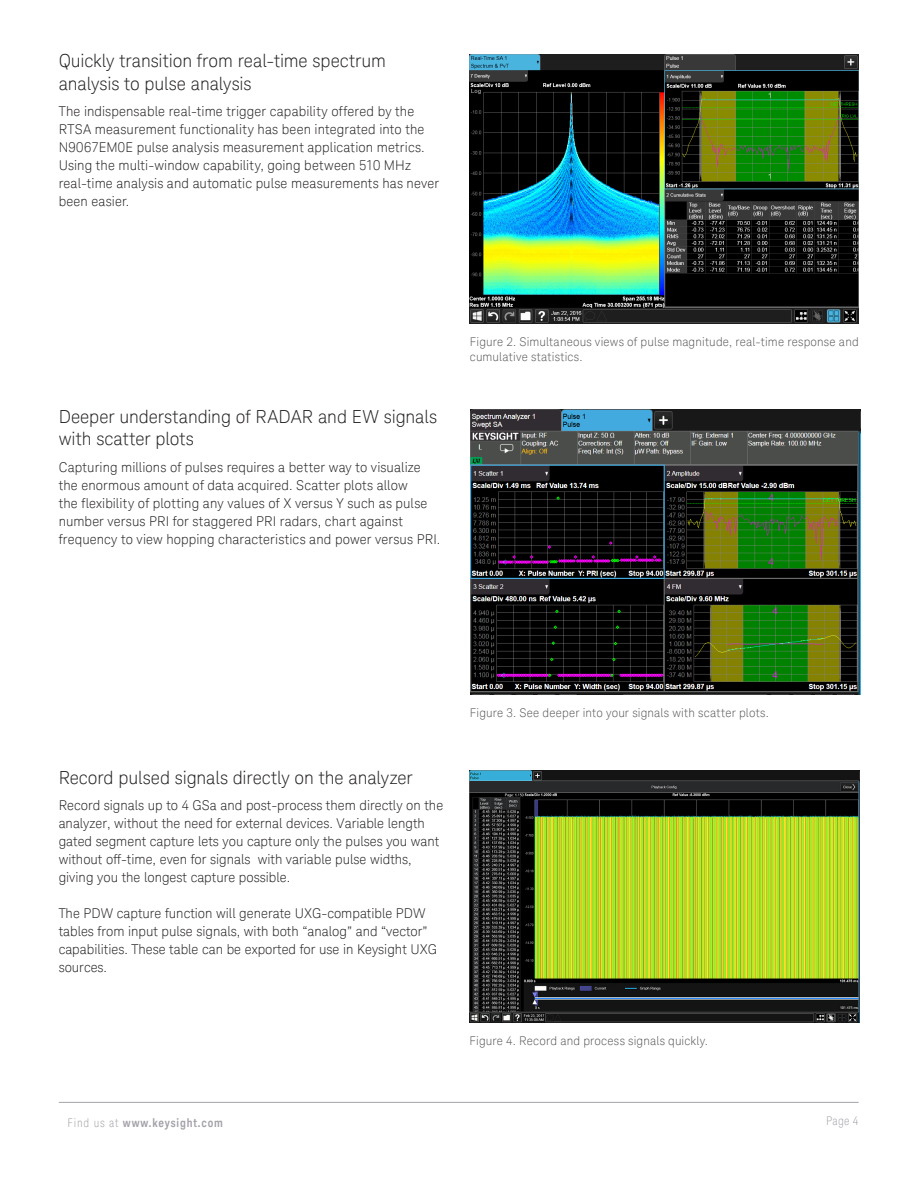
<style>
.page{position:relative;width:918px;height:1188px;background:#fff}
.page>*{position:absolute;margin:0;border:0;box-sizing:border-box;transform-origin:0 0}
.K_Heading_3{font:300 18px/22.5px "Keysight Sans";letter-spacing:-.005em;color:#231f20}
.K_Body_Text{font:300 13.5px/18px "Keysight Sans";letter-spacing:.005em;color:#231f20}
.K_Diagrams_and_Figur{font:300 12px/15px "Keysight Sans";letter-spacing:.015em;color:#57585a}
.t1{font:700 12px "Keysight Sans Condensed";letter-spacing:.07em;color:#a4a1a9}
.t2{font:300 condensed 12px "Keysight Sans";color:#a4a1a9}
.s1{font-family:"Keysight Sans";font-weight:300;font-stretch:condensed}
</style>
<div class="page">
<hr style="left:59px;top:1102px;width:800px;height:1px;background:#a4a1a9">
<img style="left:470px;top:54px;width:389px;height:269px">
<img style="left:470px;top:409px;width:390px;height:285px">
<img style="left:469px;top:770px;width:390px;height:253px">
<p class="K_Heading_3" style="left:59px;top:50px;width:329px">Quickly transition from real-time spectrum analysis to pulse analysis</p>
<p class="K_Body_Text" style="left:59px;top:102px;width:382px">The indispensable real-time trigger capability offered by the RTSA measurement functionality has been integrated into the N9067EM0E pulse analysis measurement application metrics.<br>Using the multi-window capability, going between 510 MHz real-time analysis and automatic pulse measurements has never been easier.</p>
<p class="K_Heading_3" style="left:59px;top:405px;width:380px">Deeper understanding of RADAR and EW signals with scatter plots</p>
<p class="K_Body_Text" style="left:59px;top:458px;width:383px">Capturing millions of pulses requires a better way to visualize the enormous amount of data acquired. Scatter plots allow<br>the flexibility of plotting any values of X versus Y such as pulse number versus PRI for staggered PRI radars, chart against frequency to view hopping characteristics and power versus PRI.</p>
<p class="K_Diagrams_and_Figur" style="left:470px;top:334px;width:390px">Figure 2. Simultaneous views of pulse magnitude, real-time response and cumulative statistics.</p>
<p class="K_Heading_3" style="left:59px;top:766px;width:356px">Record pulsed signals directly on the analyzer</p>
<p class="K_Body_Text" style="left:59px;top:796px;width:386px">Record signals up to 4 GSa and post-process them directly on the analyzer, without the need for external devices. Variable length gated segment capture lets you capture only the pulses you want without off-time, even for signals with variable pulse widths, giving you the longest capture possible.</p>
<p class="K_Body_Text" style="left:59px;top:904px;width:380px">The PDW capture function will generate UXG-compatible PDW tables from input pulse signals, with both “analog” and “vector” capabilities. These table can be exported for use in Keysight UXG sources.</p>
<p class="K_Diagrams_and_Figur" style="left:470px;top:705px;width:300px">Figure 3. See deeper into your signals with scatter plots.</p>
<p class="K_Diagrams_and_Figur" style="left:470px;top:1033px;width:240px">Figure 4. Record and process signals quickly.</p>
<p class="t1" style="left:68px;top:1115px;width:157px"><span class="s1">Find us at</span> www.keysight.com</p>
<p class="t2" style="left:826px;top:1113px;width:34px">Page 4</p>
</div>
